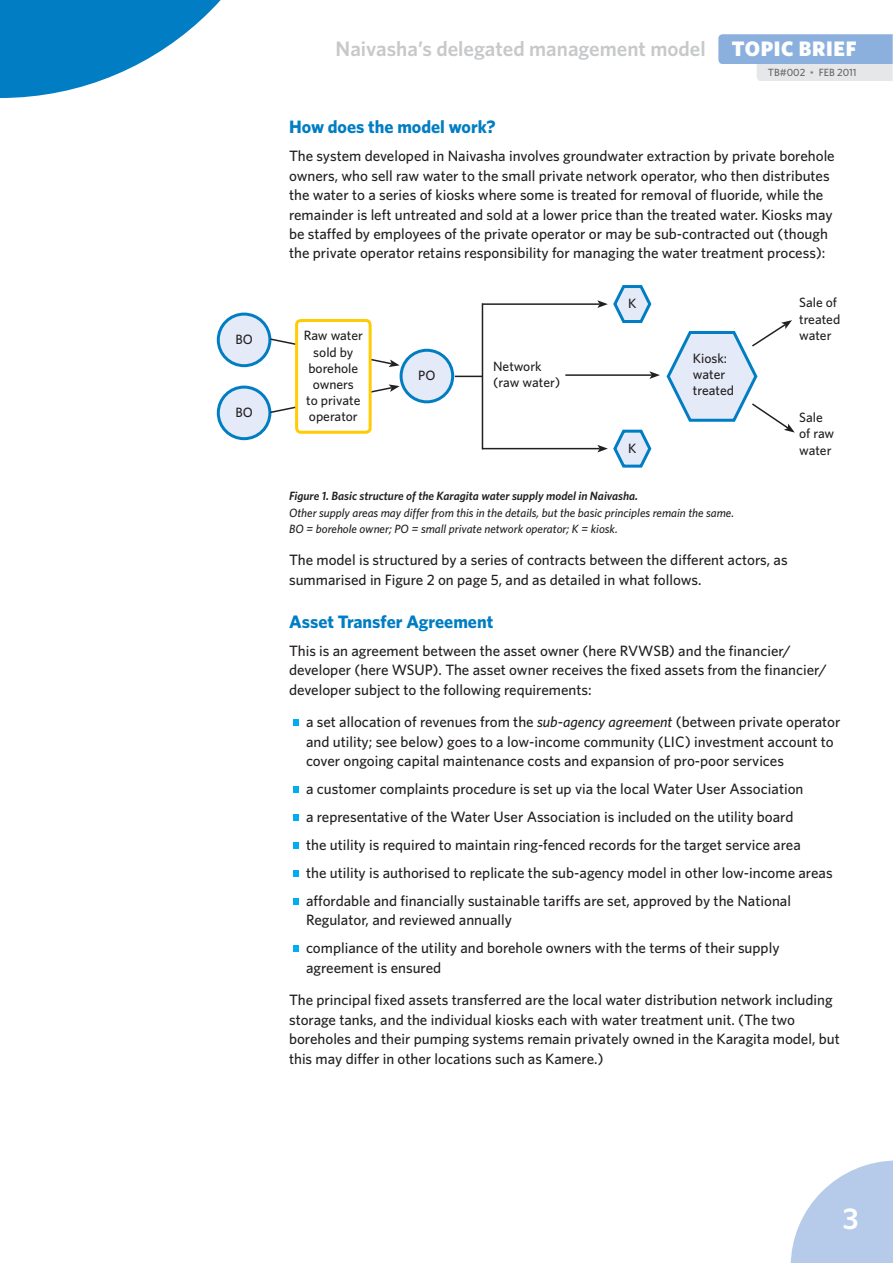
<style>
.page{position:relative;width:893px;height:1263px;background:#fff}
.page>*{position:absolute;margin:0;border:0;box-sizing:border-box;transform-origin:0 0}
.t1{font:500 52.5px "Whitney";color:#00aeef;scale:1.15 1}
.t2{font:600 30px "Whitney";color:#fff}
.t3{font:600 21px "Whitney";color:#c6c8ca}
.t4{font:900 21px "Whitney";letter-spacing:.03em;color:#fff}
.t5{font:700 18px "Whitney";color:#007dc3}
.t6{font:500 15px/19.5px "Whitney";color:#231f20}
.t7{font:500 13.5px/16.2px "Whitney";color:#231f20}
.t8{font:italic 500 12px/16.5px "Whitney";color:#231f20}
.t9{font:italic 600 12px "Whitney";color:#231f20}
.t10{font:500 10.5px "Whitney";color:#636466}
.s1{font-style:italic}
</style>
<div class="page">
<svg style="left:791px;top:1161px;width:102px;height:102px"></svg>
<svg style="left:718px;top:34px;width:175px;height:47px;background:#aec6e3"></svg>
<svg style="left:0;top:0;width:221px;height:98px"></svg>
<div style="left:218px;top:314px;width:52px;height:52px;background:#e4eaf7;border-radius:50%"></div>
<div style="left:217px;top:313px;width:54px;height:54px;border:3px solid #007dc3;border-radius:50%"></div>
<div style="left:218px;top:387px;width:52px;height:52px;background:#e4eaf7;border-radius:50%"></div>
<div style="left:217px;top:386px;width:54px;height:54px;border:3px solid #007dc3;border-radius:50%"></div>
<div style="left:401px;top:350px;width:52px;height:52px;background:#e4eaf7;border-radius:50%"></div>
<div style="left:400px;top:349px;width:54px;height:54px;border:3px solid #007dc3;border-radius:50%"></div>
<hr style="left:482px;top:303px;width:118px;height:2px;background:#231f20">
<hr style="left:482px;top:448px;width:118px;height:1px;background:#231f20">
<hr style="left:482px;top:303px;width:1px;height:146px;background:#231f20">
<svg style="left:455px;top:376px;width:27px;height:1px"></svg>
<svg style="left:269px;top:337px;width:131px;height:30px"></svg>
<svg style="left:269px;top:384px;width:131px;height:30px"></svg>
<div style="left:297px;top:321px;width:73px;height:111px;background:#fff;border-radius:4px"></div>
<div style="left:295px;top:319px;width:77px;height:115px;border:3px solid #ffcb04;border-radius:4px"></div>
<hr style="left:565px;top:374px;width:87px;height:2px;background:#231f20">
<svg style="left:597px;top:285px;width:198px;height:183px"></svg>
<p class="t7" style="left:235px;top:332px;width:19px">BO</p>
<p class="t7" style="left:235px;top:405px;width:19px">BO</p>
<h3 class="t3" style="left:336px;top:40px;width:372px">Naivasha’s delegated management model</h3>
<h3 class="t4" style="left:732px;top:36px;width:126px">TOPIC BRIEF</h3>
<p class="t10" style="left:768px;top:68px;width:90px">TB#002 * FEB 2011</p>
<p class="t5" style="left:289px;top:120px;width:208px">How does the model work?</p>
<p class="t6" style="left:289px;top:147px;width:547px">The system developed in Naivasha involves groundwater extraction by private borehole owners, who sell raw water to the small private network operator, who then distributes the water to a series of kiosks where some is treated for removal of fluoride, while the remainder is left untreated and sold at a lower price than the treated water. Kiosks may be staffed by employees of the private operator or may be sub-contracted out (though the private operator retains responsibility for managing the water treatment process):</p>
<p class="t7" style="left:304px;top:329px;width:61px;text-align:center">Raw water sold by borehole owners<br>to private operator</p>
<p class="t7" style="left:418px;top:369px;width:19px">PO</p>
<p class="t7" style="left:628px;top:297px;width:10px">K</p>
<p class="t7" style="left:493px;top:359px;width:69px">Network (raw water)</p>
<p class="t7" style="left:693px;top:351px;width:43px">Kiosk: water treated</p>
<p class="t7" style="left:628px;top:442px;width:10px">K</p>
<p class="t7" style="left:799px;top:296px;width:43px">Sale of treated water</p>
<p class="t7" style="left:799px;top:410px;width:37px">Sale of raw water</p>
<p class="t9" style="left:289px;top:492px;width:351px">Figure 1. Basic structure of the Karagita water supply model in Naivasha.</p>
<p class="t8" style="left:289px;top:505px;width:446px">Other supply areas may differ from this in the details, but the basic principles remain the same.<br>BO = borehole owner; PO = small private network operator; K = kiosk.</p>
<p class="t6" style="left:289px;top:552px;width:500px">The model is structured by a series of contracts between the different actors, as summarised in Figure 2 on page 5, and as detailed in what follows.</p>
<p class="t5" style="left:289px;top:615px;width:206px">Asset Transfer Agreement</p>
<p class="t6" style="left:289px;top:642px;width:539px">This is an agreement between the asset owner (here RVWSB) and the financier/ developer (here WSUP). The asset owner receives the fixed assets from the financier/ developer subject to the following requirements:</p>
<h1 class="t1" style="left:289px;top:699px;width:13px">·</h1>
<p class="t6" style="left:306px;top:713px;width:536px">a set allocation of revenues from the <span class="s1">sub-agency agreement</span> (between private operator and utility; see below) goes to a low-income community (LIC) investment account to cover ongoing capital maintenance costs and expansion of pro-poor services</p>
<h1 class="t1" style="left:289px;top:766px;width:13px">·</h1>
<p class="t6" style="left:306px;top:780px;width:499px">a customer complaints procedure is set up via the local Water User Association</p>
<h1 class="t1" style="left:289px;top:794px;width:13px">·</h1>
<p class="t6" style="left:306px;top:808px;width:489px">a representative of the Water User Association is included on the utility board</p>
<h1 class="t1" style="left:289px;top:822px;width:13px">·</h1>
<p class="t6" style="left:306px;top:836px;width:496px">the utility is required to maintain ring-fenced records for the target service area</p>
<h1 class="t1" style="left:289px;top:850px;width:13px">·</h1>
<p class="t6" style="left:306px;top:864px;width:528px">the utility is authorised to replicate the sub-agency model in other low-income areas</p>
<h1 class="t1" style="left:289px;top:878px;width:13px">·</h1>
<p class="t6" style="left:306px;top:892px;width:486px">affordable and financially sustainable tariffs are set, approved by the National<br>Regulator, and reviewed annually</p>
<h1 class="t1" style="left:289px;top:926px;width:13px">·</h1>
<p class="t6" style="left:306px;top:940px;width:475px">compliance of the utility and borehole owners with the terms of their supply agreement is ensured</p>
<p class="t6" style="left:289px;top:991px;width:552px">The principal fixed assets transferred are the local water distribution network including storage tanks, and the individual kiosks each with water treatment unit. (The two boreholes and their pumping systems remain privately owned in the Karagita model, but this may differ in other locations such as Kamere.)</p>
<h2 class="t2" style="left:843px;top:1207px;width:17px">3</h2>
</div>
